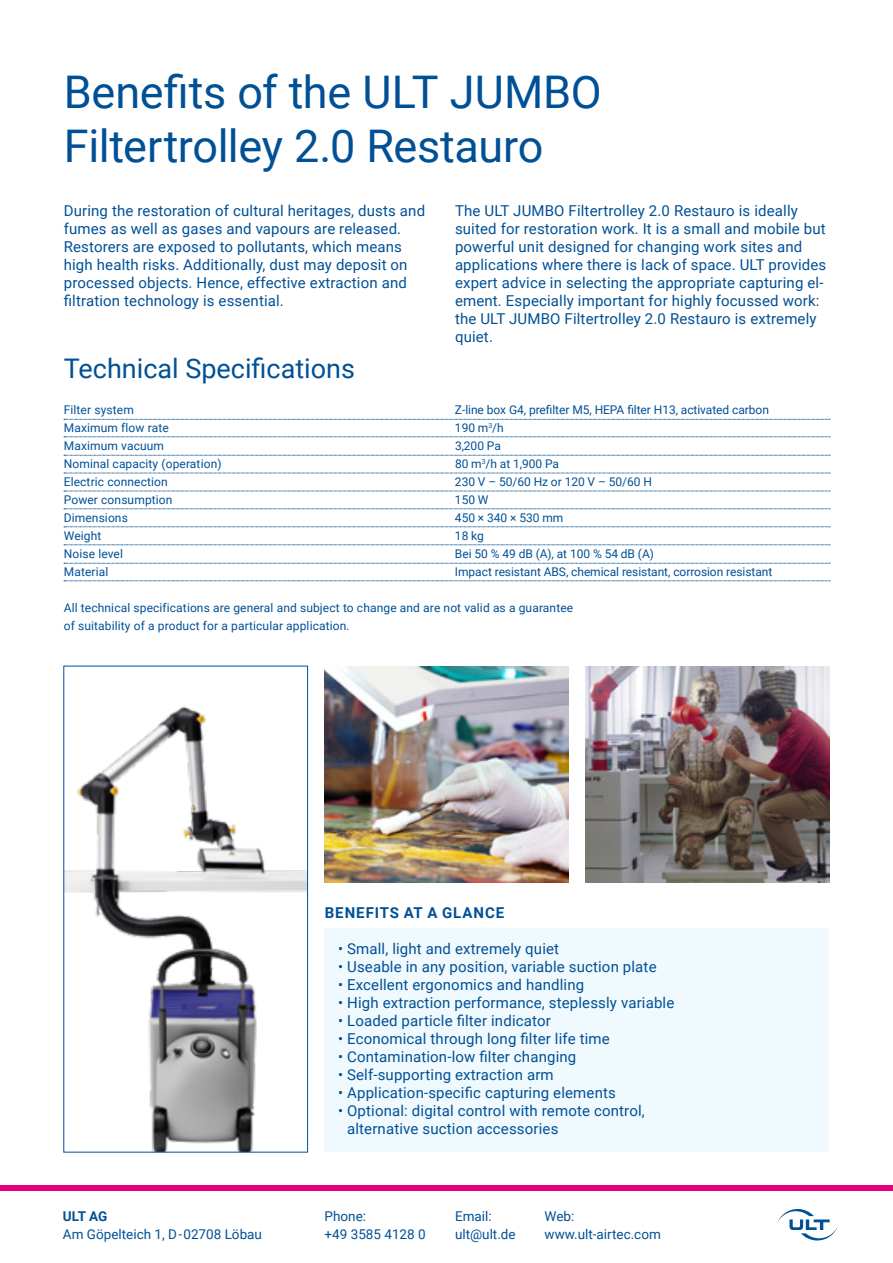
<style>
.page{position:relative;width:893px;height:1263px;background:#fff}
.page>*{position:absolute;margin:0;border:0;box-sizing:border-box;transform-origin:0 0}
.t1{font:45px/54px "Roboto";letter-spacing:-.01em;color:#005096}
.t2{font:27px "Roboto";color:#005096}
.t3{font:15px/18px "Roboto";letter-spacing:.01em;color:#005096}
.t4{font:700 15px "Roboto";letter-spacing:.06em;color:#005096}
.t5{font:13.5px/18px "Roboto";color:#005096}
.t6{font:700 13.5px "Roboto";color:#005096}
.t7{font:12px/18px "Roboto";letter-spacing:.01em;color:#005096}
</style>
<div class="page">
<div style="left:325px;top:929px;width:504px;height:223px;background:#eff9fe"></div>
<svg style="left:64px;top:419px;width:766px;height:1px"></svg>
<svg style="left:64px;top:437px;width:766px;height:1px"></svg>
<svg style="left:64px;top:455px;width:766px;height:1px"></svg>
<svg style="left:64px;top:473px;width:766px;height:1px"></svg>
<svg style="left:64px;top:491px;width:766px;height:1px"></svg>
<svg style="left:64px;top:509px;width:766px;height:1px"></svg>
<svg style="left:64px;top:527px;width:766px;height:1px"></svg>
<svg style="left:64px;top:545px;width:766px;height:1px"></svg>
<svg style="left:64px;top:563px;width:766px;height:1px"></svg>
<svg style="left:64px;top:581px;width:766px;height:1px"></svg>
<svg style="left:777px;top:1209px;width:61px;height:31px"></svg>
<div style="left:0;top:1185px;width:893px;height:6px;background:#e5007c"></div>
<img style="left:66px;top:706px;width:240px;height:444px">
<div style="left:64px;top:666px;width:244px;height:486px;border:1px solid #005096"></div>
<img style="left:585px;top:666px;width:244px;height:216px">
<img style="left:325px;top:666px;width:243px;height:216px">
<h1 class="t1" style="left:64px;top:63px;width:539px">Benefits of the ULT JUMBO<br>Filtertrolley 2.0 Restauro</h1>
<p class="t3" style="left:64px;top:201px;width:363px">During the restoration of cultural heritages, dusts and fumes as well as gases and vapours are released.<br>Restorers are exposed to pollutants, which means high health risks. Additionally, dust may deposit on processed objects. Hence, effective extraction and filtration technology is essential.</p>
<p class="t3" style="left:455px;top:201px;width:373px">The ULT JUMBO Filtertrolley 2.0 Restauro is ideally suited for restoration work. It is a small and mobile but powerful unit designed for changing work sites and applications where there is lack of space. ULT provides expert advice in selecting the appropriate capturing el&shy;ement. Especially important for highly focussed work: the ULT JUMBO Filtertrolley 2.0 Restauro is extremely quiet.</p>
<h2 class="t2" style="left:64px;top:349px;width:293px">Technical Specifications</h2>
<p class="t7" style="left:455px;top:400px;width:319px">Z-line box G4, prefilter M5, HEPA filter H13, activated carbon<br>190 m<sup>3</sup>/h<br>3,200 Pa<br>80 m<sup>3</sup>/h at 1,900 Pa<br>230 V – 50/60 Hz or 120 V – 50/60 H<br>150 W<br>450 × 340 × 530 mm<br>18 kg<br>Bei 50 % 49 dB (A), at 100 % 54 dB (A)<br>Impact resistant ABS, chemical resistant, corrosion resistant</p>
<p class="t7" style="left:64px;top:400px;width:159px">Filter system<br>Maximum flow rate<br>Maximum vacuum<br>Nominal capacity (operation)<br>Electric connection<br>Power consumption<br>Dimensions<br>Weight<br>Noise level<br>Material</p>
<p class="t7" style="left:64px;top:598px;width:511px">All technical specifications are general and subject to change and are not valid as a guarantee of suitability of a product for a particular application.</p>
<p class="t6" style="left:63px;top:1206px;width:46px">ULT AG</p>
<p class="t5" style="left:63px;top:1224px;width:201px">Am Göpelteich 1, D - 02708 Löbau</p>
<p class="t4" style="left:325px;top:902px;width:181px">BENEFITS AT A GLANCE</p>
<p class="t3" style="left:338px;top:939px;width:223px">• Small, light and extremely quiet</p>
<p class="t3" style="left:338px;top:957px;width:320px">• Useable in any position, variable suction plate</p>
<p class="t3" style="left:338px;top:975px;width:248px">• Excellent ergonomics and handling</p>
<p class="t3" style="left:338px;top:993px;width:338px">• High extraction performance, steplessly variable</p>
<p class="t3" style="left:338px;top:1011px;width:214px">• Loaded particle filter indicator</p>
<p class="t3" style="left:338px;top:1029px;width:273px">• Economical through long filter life time</p>
<p class="t3" style="left:338px;top:1047px;width:240px">• Contamination-low filter changing</p>
<p class="t3" style="left:338px;top:1065px;width:217px">• Self-supporting extraction arm</p>
<p class="t3" style="left:338px;top:1083px;width:279px">• Application-specific capturing elements</p>
<p class="t3" style="left:347px;top:1101px;width:299px;text-indent:-9px">• Optional: digital control with remote control, alternative suction accessories</p>
<p class="t5" style="left:325px;top:1206px;width:103px">Phone:<br>+49 3585 4128 0</p>
<p class="t5" style="left:455px;top:1206px;width:62px">Email: ult@ult.de</p>
<p class="t5" style="left:545px;top:1206px;width:118px">Web: www.ult-airtec.com</p>
</div>
